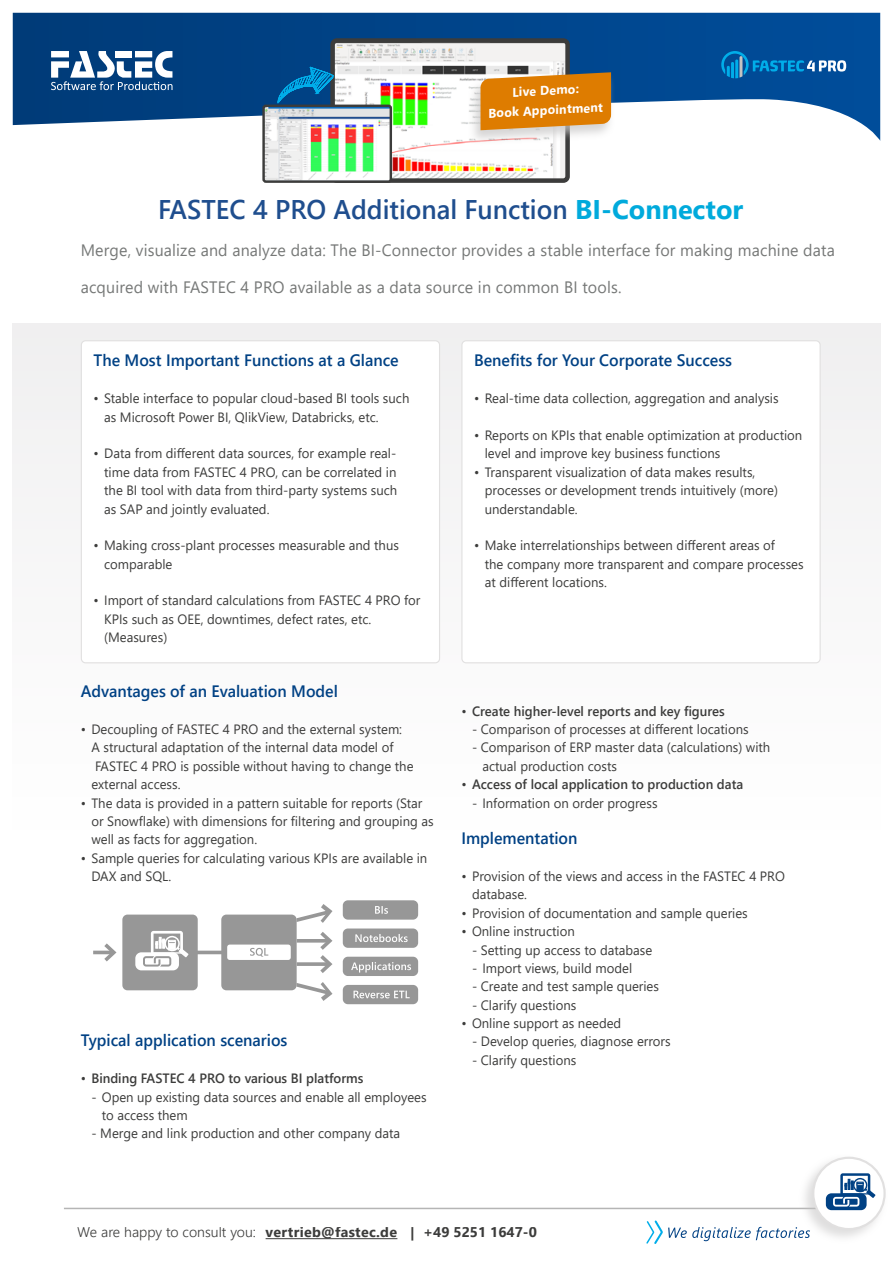
<style>
.page{position:relative;width:893px;height:1263px;background:#fff}
.page>*{position:absolute;margin:0;border:0;box-sizing:border-box;transform-origin:0 0}
.t1{font:600 27px "Segoe UI";color:#1f4e8e}
.t2{font:16.5px "Segoe UI";letter-spacing:.01em;color:#767877}
.t3{font:600 16.5px "Segoe UI";color:#004184}
.t4{font:700 14.25px "Segoe UI";letter-spacing:.02em;color:#3c3c3b}
.t5{font:13.5px/18.5px "Segoe UI";color:#3c3c3b}
.t6{font:600 13.5px "Segoe UI";color:#3c3c3b}
.t7{font:700 12.75px/19.5px "Segoe UI";color:#fff;text-align:center}
.s1{font-weight:700;color:#00aadc}
.s2{font-weight:400}
.s3{font-weight:300}
</style>
<div class="page">
<div style="left:13px;top:323px;width:867px;height:525px;background:#fbfbfb"></div>
<hr style="left:64px;top:1208px;width:765px;height:1px;background:#b5b5b5">
<svg style="left:646px;top:1220px;width:152px;height:24px"></svg>
<svg style="left:13px;top:13px;width:867px;height:128px"></svg>
<svg style="left:51px;top:51px;width:122px;height:39px"></svg>
<svg style="left:721px;top:51px;width:125px;height:27px"></svg>
<hr style="left:266px;top:1238px;width:131px;height:1px;background:#3c3c3b">
<div style="left:798px;top:1154px;width:90px;height:90px;background:#c3c2c2;opacity:.53"></div>
<div style="left:813px;top:1158px;width:72px;height:71px;background:#fff;border-radius:50%"></div>
<div style="left:812px;top:1157px;width:74px;height:73px;border:2px solid #e1e0e0;border-radius:50%"></div>
<div style="left:81px;top:341px;width:359px;height:322px;background:#fff;border-radius:4px"></div>
<div style="left:81px;top:340px;width:359px;height:323px;border:1px solid #e1e0e0;border-radius:4px"></div>
<div style="left:462px;top:341px;width:358px;height:322px;background:#fff;border-radius:4px"></div>
<div style="left:461px;top:340px;width:360px;height:323px;border:1px solid #e1e0e0;border-radius:4px"></div>
<img style="left:335px;top:43px;width:230px;height:135px">
<div style="left:330px;top:38px;width:240px;height:145px;border:4px solid #3c3c3b;border-radius:4px"></div>
<img style="left:265px;top:108px;width:124px;height:72px">
<div style="left:262px;top:105px;width:130px;height:78px;border:2px solid #3c3c3b;border-radius:2px"></div>
<svg style="left:824px;top:1191px;width:44px;height:21px"></svg>
<div style="left:822px;top:1190px;width:48px;height:23px;border:3px solid #fff;border-radius:7px"></div>
<svg style="left:833px;top:1173px;width:42px;height:33px"></svg>
<hr style="left:93px;top:951px;width:21px;height:3px;background:#979797">
<svg style="left:100px;top:943px;width:17px;height:19px"></svg>
<svg style="left:294px;top:904px;width:39px;height:97px"></svg>
<hr style="left:195px;top:951px;width:40px;height:3px;background:#979797">
<div style="left:221px;top:914px;width:76px;height:76px;background:#979797;border-radius:5px"></div>
<div style="left:227px;top:944px;width:64px;height:16px;background:#fff;border-radius:3px"></div>
<svg style="left:250px;top:948px;width:18px;height:9px"></svg>
<div style="left:122px;top:914px;width:76px;height:76px;background:#979797;border-radius:5px"></div>
<div style="left:133px;top:950px;width:48px;height:22px;background:#fff;border-radius:8px"></div>
<div style="left:132px;top:949px;width:51px;height:25px;border:4px solid #979797;border-radius:8px"></div>
<svg style="left:143px;top:931px;width:45px;height:35px"></svg>
<div style="left:343px;top:900px;width:75px;height:20px;background:#979797;border-radius:5px"></div>
<div style="left:343px;top:928px;width:75px;height:20px;background:#979797;border-radius:5px"></div>
<div style="left:343px;top:957px;width:75px;height:19px;background:#979797;border-radius:5px"></div>
<div style="left:343px;top:985px;width:75px;height:19px;background:#979797;border-radius:5px"></div>
<svg style="left:375px;top:906px;width:13px;height:8px"></svg>
<svg style="left:355px;top:934px;width:53px;height:8px"></svg>
<svg style="left:351px;top:962px;width:60px;height:10px"></svg>
<svg style="left:354px;top:991px;width:56px;height:7px"></svg>
<svg style="left:277px;top:63px;width:58px;height:42px"></svg>
<div style="left:468px;top:72px;width:147px;height:74px;background:#c9c8c8;opacity:.75"></div>
<svg style="left:480px;top:72px;width:131px;height:58px"></svg>
<p class="t7" style="left:487px;top:83px;width:116px;rotate:-3deg">Live Demo:<br>Book Appointment</p>
<h1 class="t1" style="left:158px;top:184px;width:587px">FASTEC 4 PRO Additional Function <span class="s1">BI-Connector</span></h1>
<p class="t2" style="left:81px;top:235px;width:756px">Merge, visualize and analyze data: The BI-Connector provides a stable interface for making machine data</p>
<p class="t2" style="left:81px;top:272px;width:542px">acquired with FASTEC 4 PRO available as a data source in common BI tools.</p>
<p class="t3" style="left:94px;top:345px;width:307px">The Most Important Functions at a Glance</p>
<p class="t5" style="left:104px;top:388px;width:307px;text-indent:-11px">• Stable interface to popular cloud-based BI tools such as Microsoft Power BI, QlikView, Databricks, etc.</p>
<p class="t5" style="left:104px;top:443px;width:295px;text-align:justify;text-indent:-11px">• Data from different data sources, for example real&shy;time data from FASTEC 4 PRO, can be correlated in the BI tool with data from third-party systems such as SAP and jointly evaluated.</p>
<p class="t5" style="left:104px;top:535px;width:296px;text-indent:-11px">• Making cross-plant processes measurable and thus comparable</p>
<p class="t5" style="left:104px;top:590px;width:318px;text-indent:-11px">• Import of standard calculations from FASTEC 4 PRO for<br>KPIs such as OEE, downtimes, defect rates, etc. (Measures)</p>
<p class="t3" style="left:81px;top:676px;width:259px">Advantages of an Evaluation Model</p>
<p class="t5" style="left:91px;top:719px;width:324px;text-indent:-11px">• Decoupling of FASTEC 4 PRO and the external system:<br>A structural adaptation of the internal data model of FASTEC 4 PRO is possible without having to change the external access.</p>
<p class="t5" style="left:91px;top:792px;width:344px;text-indent:-11px">• The data is provided in a pattern suitable for reports (Star or Snowflake) with dimensions for filtering and grouping as well as facts for aggregation.</p>
<p class="t5" style="left:91px;top:847px;width:337px;text-indent:-11px">• Sample queries for calculating various KPIs are available in<br>DAX and SQL.</p>
<p class="t3" style="left:81px;top:1025px;width:208px">Typical application scenarios</p>
<p class="t6" style="left:81px;top:1066px;width:284px"><span class="s2">•</span> Binding FASTEC 4 PRO to various BI platforms</p>
<p class="t5" style="left:102px;top:1086px;width:326px;text-indent:-10px">- Open up existing data sources and enable all employees to access them</p>
<p class="t5" style="left:91px;top:1123px;width:310px">- Merge and link production and other company data</p>
<p class="t3" style="left:474px;top:345px;width:260px">Benefits for Your Corporate Success</p>
<p class="t5" style="left:474px;top:388px;width:306px">• Real-time data collection, aggregation and analysis</p>
<p class="t5" style="left:485px;top:425px;width:319px;text-indent:-11px">• Reports on KPIs that enable optimization at production level and improve key business functions</p>
<p class="t5" style="left:485px;top:461px;width:295px;text-indent:-11px">• Transparent visualization of data makes results, processes or development trends intuitively (more) understandable.</p>
<p class="t5" style="left:485px;top:535px;width:320px;text-indent:-11px">• Make interrelationships between different areas of<br>the company more transparent and compare processes at different locations.</p>
<p class="t6" style="left:461px;top:698px;width:265px"><span class="s2">•</span> Create higher-level reports and key figures</p>
<p class="t5" style="left:472px;top:719px;width:278px">- Comparison of processes at different locations</p>
<p class="t5" style="left:482px;top:737px;width:289px;text-indent:-10px">- Comparison of ERP master data (calculations) with actual production costs</p>
<p class="t6" style="left:461px;top:772px;width:283px"><span class="s2">•</span> Access of local application to production data</p>
<p class="t5" style="left:472px;top:792px;width:187px">- Information on order progress</p>
<p class="t3" style="left:461px;top:823px;width:118px">Implementation</p>
<p class="t5" style="left:472px;top:866px;width:314px;text-indent:-11px">• Provision of the views and access in the FASTEC 4 PRO database.</p>
<p class="t5" style="left:461px;top:902px;width:288px">• Provision of documentation and sample queries</p>
<p class="t5" style="left:461px;top:921px;width:115px">• Online instruction</p>
<p class="t5" style="left:472px;top:939px;width:182px">- Setting up access to database</p>
<p class="t5" style="left:472px;top:958px;width:162px">- Import views, build model</p>
<p class="t5" style="left:472px;top:976px;width:189px">- Create and test sample queries</p>
<p class="t5" style="left:472px;top:994px;width:106px">- Clarify questions</p>
<p class="t5" style="left:461px;top:1013px;width:161px">• Online support as needed</p>
<p class="t5" style="left:472px;top:1031px;width:200px">- Develop queries, diagnose errors</p>
<p class="t5" style="left:472px;top:1049px;width:106px">- Clarify questions</p>
<p class="t4" style="left:77px;top:1219px;width:461px"><span class="s3">We are happy to consult you:</span> vertrieb@fastec.de | +49 5251 1647-0</p>
</div>
